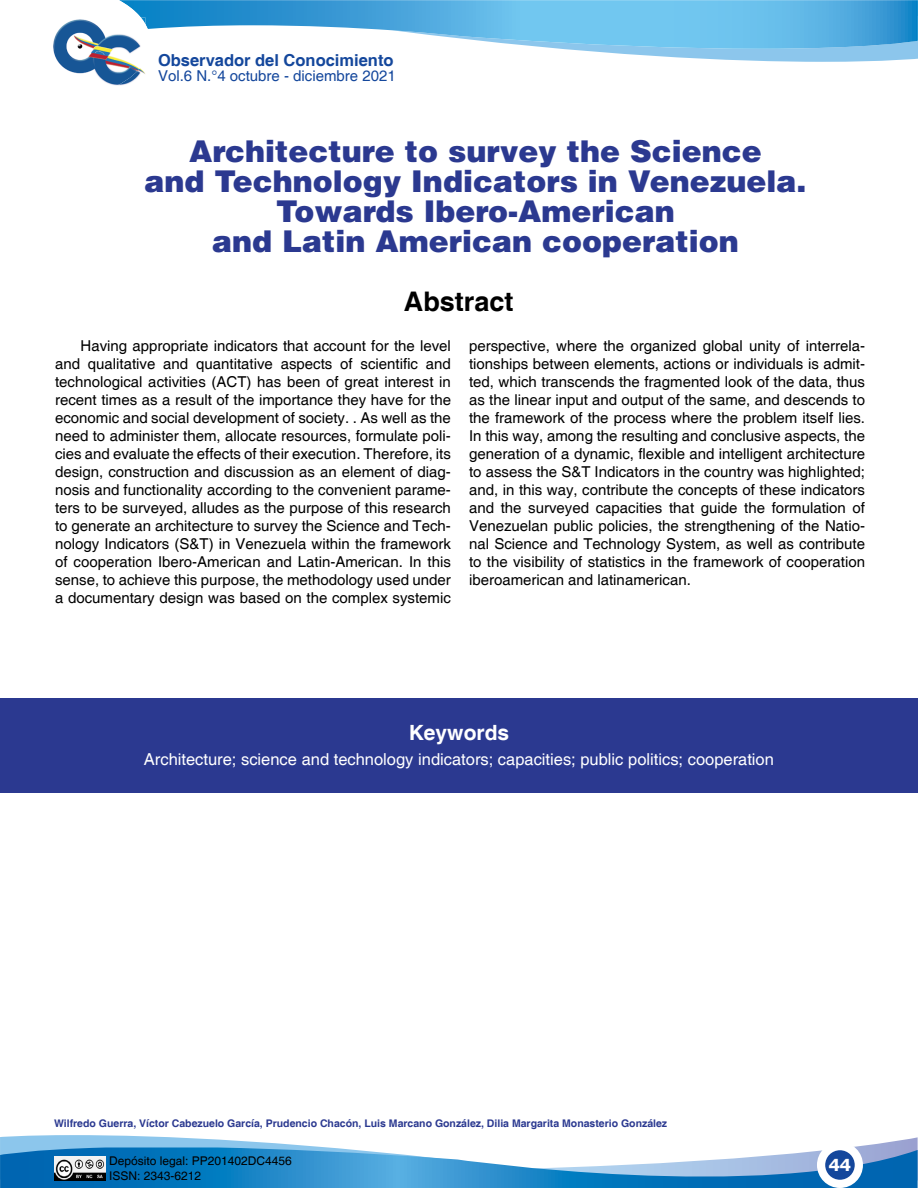
<style>
.page{position:relative;width:918px;height:1188px;background:#fff}
.page>*{position:absolute;margin:0;border:0;box-sizing:border-box;transform-origin:0 0}
.t1{font:900 30px/30px "Helvetica LT Std";color:#2b3990;text-align:center}
.t2{font:700 27px "Helvetica";color:#000}
.t3{font:700 21px "Helvetica";color:#fff}
.t4{font:16.5px "Helvetica";color:#fff}
.t5{font:700 16.5px "Helvetica";color:#14479c}
.t6{font:700 16.5px "Verdana";color:#fff}
.t7{font:15px/18px "Helvetica";color:#000;text-align:justify}
.t8{font:15px "Helvetica";color:#14479c}
.t9{font:12px "Helvetica";color:#000}
.t10{font:700 10.5px "Helvetica";color:#2b3990}
</style>
<div class="page">
<svg style="left:53px;top:0;width:865px;height:86px"></svg>
<svg style="left:0;top:1135px;width:918px;height:53px"></svg>
<div style="left:817px;top:1142px;width:46px;height:46px;background:#fff;border-radius:50%"></div>
<div style="left:825px;top:1150px;width:30px;height:30px;background:#14479c;border-radius:50%"></div>
<img style="left:54px;top:1157px;width:51px;height:24px">
<div style="left:0;top:698px;width:918px;height:95px;background:#2b3990"></div>
<p class="t5" style="left:158px;top:50px;width:237px">Observador del Conocimiento</p>
<p class="t8" style="left:158px;top:67px;width:239px">Vol.6 N.°4 octubre - diciembre 2021</p>
<h1 class="t1" style="left:145px;top:135px;width:663px">Architecture to survey the Science<br>and Technology Indicators in Venezuela.<br>Towards Ibero-American<br>and Latin American cooperation</h1>
<h2 class="t2" style="left:404px;top:286px;width:111px">Abstract</h2>
<p class="t7" style="left:55px;top:338px;width:397px;text-indent:26px">Having appropriate indicators that account for the level and qualitative and quantitative aspects of scientific and technological activities (ACT) has been of great interest in recent times as a result of the importance they have for the economic and social development of society. . As well as the need to administer them, allocate resources, formulate poli&shy;cies and evaluate the effects of their execution. Therefore, its design, construction and discussion as an element of diag&shy;nosis and functionality according to the convenient parame&shy;ters to be surveyed, alludes as the purpose of this research to generate an architecture to survey the Science and Tech&shy;nology Indicators (S&amp;T) in Venezuela within the framework of cooperation Ibero-American and Latin-American. In this sense, to achieve this purpose, the methodology used under a documentary design was based on the complex systemic</p>
<p class="t7" style="left:469px;top:338px;width:397px">perspective, where the organized global unity of interrela&shy;tionships between elements, actions or individuals is admit&shy;ted, which transcends the fragmented look of the data, thus as the linear input and output of the same, and descends to the framework of the process where the problem itself lies.<br>In this way, among the resulting and conclusive aspects, the generation of a dynamic, flexible and intelligent architecture to assess the S&amp;T Indicators in the country was highlighted; and, in this way, contribute the concepts of these indicators and the surveyed capacities that guide the formulation of Venezuelan public policies, the strengthening of the Natio&shy;nal Science and Technology System, as well as contribute to the visibility of statistics in the framework of cooperation iberoamerican and latinamerican.</p>
<h3 class="t3" style="left:409px;top:719px;width:102px">Keywords</h3>
<p class="t4" style="left:144px;top:750px;width:632px">Architecture; science and technology indicators; capacities; public politics; cooperation</p>
<p class="t10" style="left:54px;top:1117px;width:615px">Wilfredo Guerra, Víctor Cabezuelo García, Prudencio Chacón, Luis Marcano González, Dilia Margarita Monasterio González</p>
<p class="t9" style="left:109px;top:1154px;width:184px">Depósito legal: PP201402DC4456</p>
<p class="t6" style="left:829px;top:1154px;width:24px">44</p>
<p class="t9" style="left:109px;top:1169px;width:94px">ISSN: 2343-6212</p>
</div>
